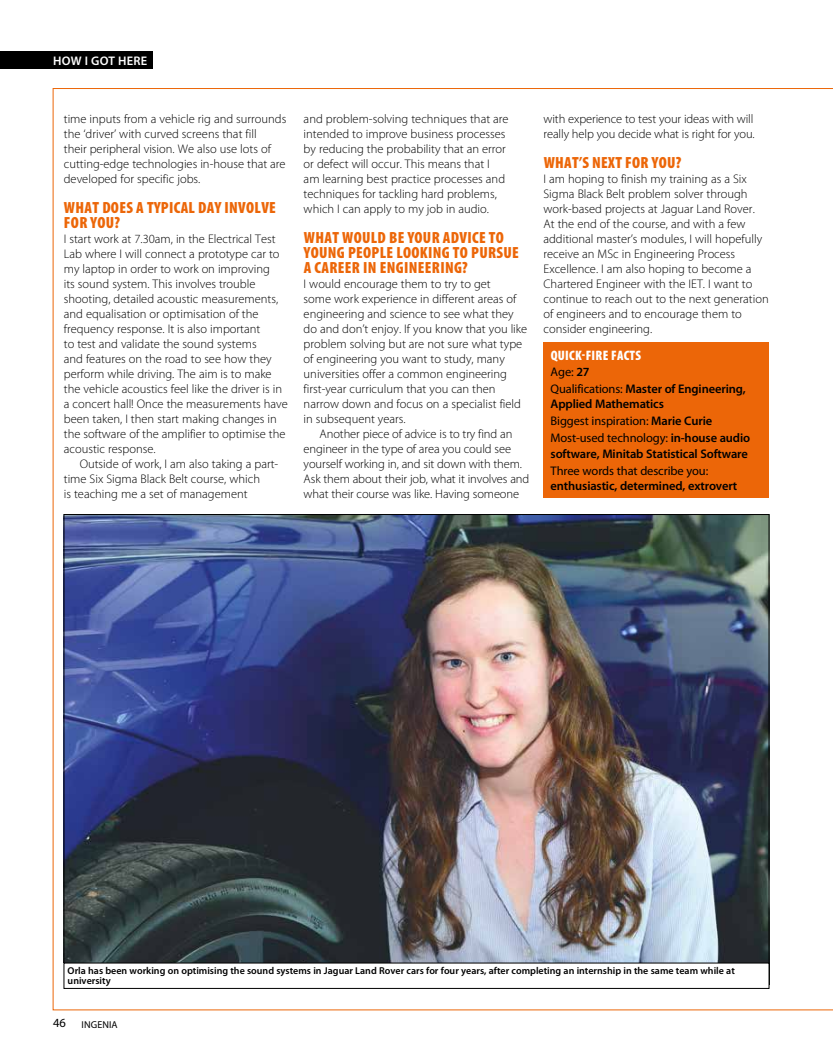
<style>
.page{position:relative;width:833px;height:1063px;background:#fff}
.page>*{position:absolute;margin:0;border:0;box-sizing:border-box;transform-origin:0 0}
.t1{font:900 condensed 16.25px/15px "Myriad Pro";letter-spacing:.02em;color:#ec6608}
.t2{font:900 condensed 13.75px "Myriad Pro";letter-spacing:.02em;color:#fff}
.t3{font:300 12.5px/15px "Myriad Pro";color:#000}
.t4{font:600 12.5px/17.1px "Myriad Pro";letter-spacing:-.01em;color:#000}
.t5{font:12.5px "Myriad Pro";letter-spacing:-.01em;color:#000}
.t6{font:600 12.5px "Myriad Pro";letter-spacing:.02em;color:#fff}
.t7{font:600 10px/10px "Myriad Pro";color:#000}
.t8{font:10px "Myriad Pro";letter-spacing:.01em;color:#000}
.s1{font-weight:400}
</style>
<div class="page">
<img style="left:66px;top:516px;width:701px;height:447px">
<div style="left:64px;top:963px;width:705px;height:26px;border:1px solid #000"></div>
<div style="left:543px;top:343px;width:226px;height:155px;background:#ec6608"></div>
<div style="left:0;top:51px;width:152px;height:18px;background:#000"></div>
<p class="t6" style="left:53px;top:54px;width:95px">HOW I GOT HERE</p>
<p class="t3" style="left:64px;top:111px;width:224px">time inputs from a vehicle rig and surrounds the ‘driver’ with curved screens that fill<br>their peripheral vision. We also use lots of cutting-edge technologies in-house that are developed for specific jobs.</p>
<h1 class="t1" style="left:64px;top:200px;width:213px">WHAT DOES A TYPICAL DAY INVOLVE<br>FOR YOU?</h1>
<p class="t3" style="left:64px;top:231px;width:226px">I start work at 7.30am, in the Electrical Test Lab where I will connect a prototype car to my laptop in order to work on improving<br>its sound system. This involves trouble shooting, detailed acoustic measurements, and equalisation or optimisation of the frequency response. It is also important<br>to test and validate the sound systems<br>and features on the road to see how they perform while driving. The aim is to make the vehicle acoustics feel like the driver is in a concert hall! Once the measurements have been taken, I then start making changes in the software of the amplifier to optimise the acoustic response.</p>
<p class="t3" style="left:64px;top:456px;width:216px;text-indent:16px">Outside of work, I am also taking a part&shy;time Six Sigma Black Belt course, which<br>is teaching me a set of management</p>
<p class="t3" style="left:304px;top:111px;width:206px">and problem-solving techniques that are intended to improve business processes by reducing the probability that an error or defect will occur. This means that I am learning best practice processes and techniques for tackling hard problems, which I can apply to my job in audio.</p>
<h1 class="t1" style="left:304px;top:230px;width:217px">WHAT WOULD BE YOUR ADVICE TO<br>YOUNG PEOPLE LOOKING TO PURSUE<br>A CAREER IN ENGINEERING?</h1>
<p class="t3" style="left:304px;top:276px;width:225px">I would encourage them to try to get<br>some work experience in different areas of engineering and science to see what they do and don’t enjoy. If you know that you like problem solving but are not sure what type of engineering you want to study, many universities offer a common engineering first-year curriculum that you can then narrow down and focus on a specialist field in subsequent years.</p>
<p class="t3" style="left:304px;top:426px;width:227px;text-indent:16px">Another piece of advice is to try find an engineer in the type of area you could see yourself working in, and sit down with them.<br>Ask them about their job, what it involves and what their course was like. Having someone</p>
<p class="t3" style="left:543px;top:111px;width:213px">with experience to test your ideas with will really help you decide what is right for you.</p>
<h1 class="t1" style="left:543px;top:155px;width:139px">WHAT’S NEXT FOR YOU?</h1>
<p class="t3" style="left:543px;top:171px;width:227px">I am hoping to finish my training as a Six Sigma Black Belt problem solver through work-based projects at Jaguar Land Rover.<br>At the end of the course, and with a few additional master’s modules, I will hopefully receive an MSc in Engineering Process Excellence. I am also hoping to become a Chartered Engineer with the IET. I want to continue to reach out to the next generation of engineers and to encourage them to consider engineering.</p>
<p class="t2" style="left:551px;top:348px;width:92px">QUICK-FIRE FACTS</p>
<p class="t4" style="left:550px;top:363px;width:197px"><span class="s1">Age:</span> 27<br><span class="s1">Qualifications:</span> Master of Engineering,</p>
<p class="t4" style="left:550px;top:396px;width:201px">Applied Mathematics<br><span class="s1">Biggest inspiration:</span> Marie Curie<br><span class="s1">Most-used technology:</span> in-house audio</p>
<p class="t4" style="left:550px;top:445px;width:199px">software, Minitab Statistical Software</p>
<p class="t5" style="left:550px;top:464px;width:159px">Three words that describe you:</p>
<p class="t4" style="left:550px;top:478px;width:188px">enthusiastic, determined, extrovert</p>
<p class="t7" style="left:68px;top:966px;width:668px">Orla has been working on optimising the sound systems in Jaguar Land Rover cars for four years, after completing an internship in the same team while at university</p>
<p class="t5" style="left:53px;top:1016px;width:14px">46</p>
<p class="t8" style="left:82px;top:1019px;width:38px">INGENIA</p>
</div>
